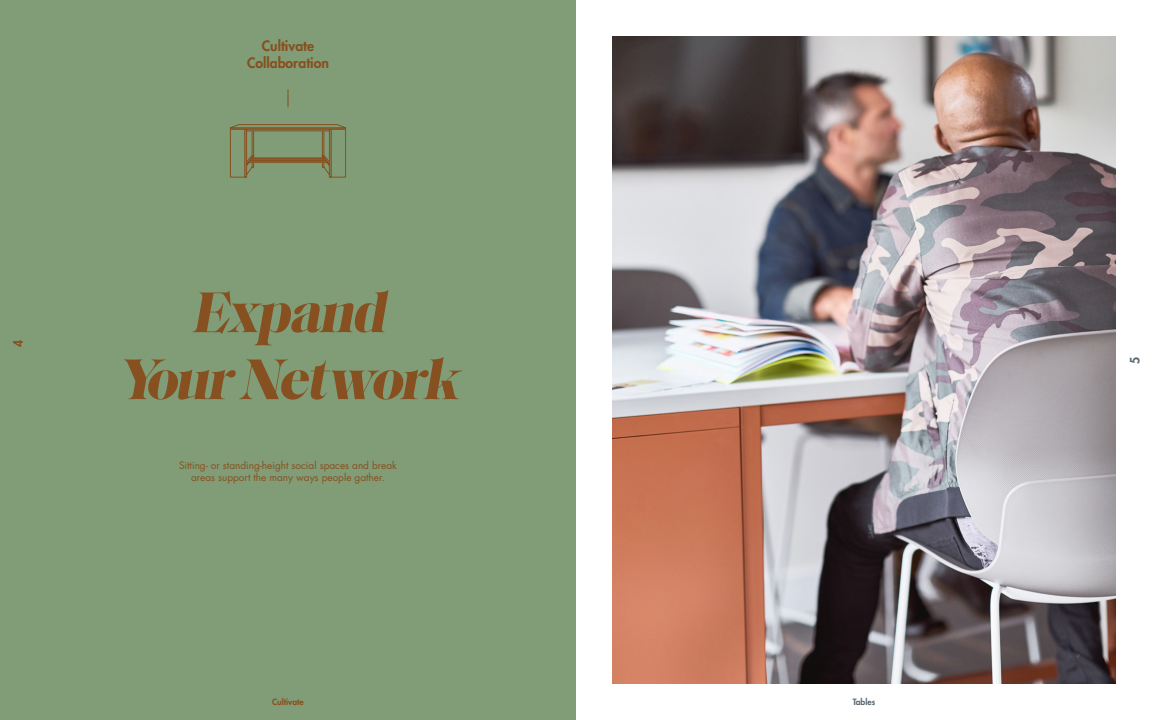
<style>
.page{position:relative;width:1152px;height:720px;background:#fff}
.page>*{position:absolute;margin:0;border:0;box-sizing:border-box;transform-origin:0 0}
.t1{font:italic 700 58.3px/67px "Saol Display";color:#875020;text-align:center}
.t2{font:800 14px/16.8px "Futura";color:#884f1e;text-align:center}
.t3{font:800 12.5px "Futura";color:#596670}
.t4{font:800 12.5px "Futura";color:#884f1e}
.t5{font:10px/12px "Futura";color:#884f1e;text-align:center}
.t6{font:800 8.5px "Futura";color:#884f1e}
.t7{font:800 8.5px "Futura";color:#596670}
</style>
<div class="page">
<div style="left:0;top:0;width:576px;height:720px;background:#809d77"></div>
<img style="left:612px;top:36px;width:504px;height:648px">
<svg style="left:288px;top:89px;width:1px;height:18px"></svg>
<div style="left:252px;top:129px;width:2px;height:38px;background:#809d77;border:1px solid #875020"></div>
<div style="left:322px;top:129px;width:2px;height:38px;background:#809d77;border:1px solid #875020"></div>
<div style="left:245px;top:129px;width:2px;height:48px;background:#809d77;border:1px solid #875020"></div>
<div style="left:329px;top:129px;width:2px;height:48px;background:#809d77;border:1px solid #875020"></div>
<div style="left:331px;top:129px;width:15px;height:48px;background:#809d77;border:1px solid #875020"></div>
<div style="left:230px;top:129px;width:15px;height:48px;background:#809d77;border:1px solid #875020"></div>
<svg style="left:244px;top:155px;width:88px;height:23px"></svg>
<svg style="left:230px;top:124px;width:116px;height:7px"></svg>
<p class="t4" style="left:10px;top:347px;width:9px;rotate:-90deg">4</p>
<h2 class="t2" style="left:247px;top:38px;width:83px">Cultivate<br>Collaboration</h2>
<h1 class="t1" style="left:118px;top:274px;width:355px">Expand<br>YourNetwork</h1>
<p class="t5" style="left:179px;top:460px;width:219px">Sitting- or standing-height social spaces and break areas support the many ways people gather.</p>
<p class="t6" style="left:272px;top:697px;width:33px">Cultivate</p>
<p class="t7" style="left:853px;top:697px;width:24px">Tables</p>
<p class="t3" style="left:1127px;top:364px;width:9px;rotate:-90deg">5</p>
</div>
